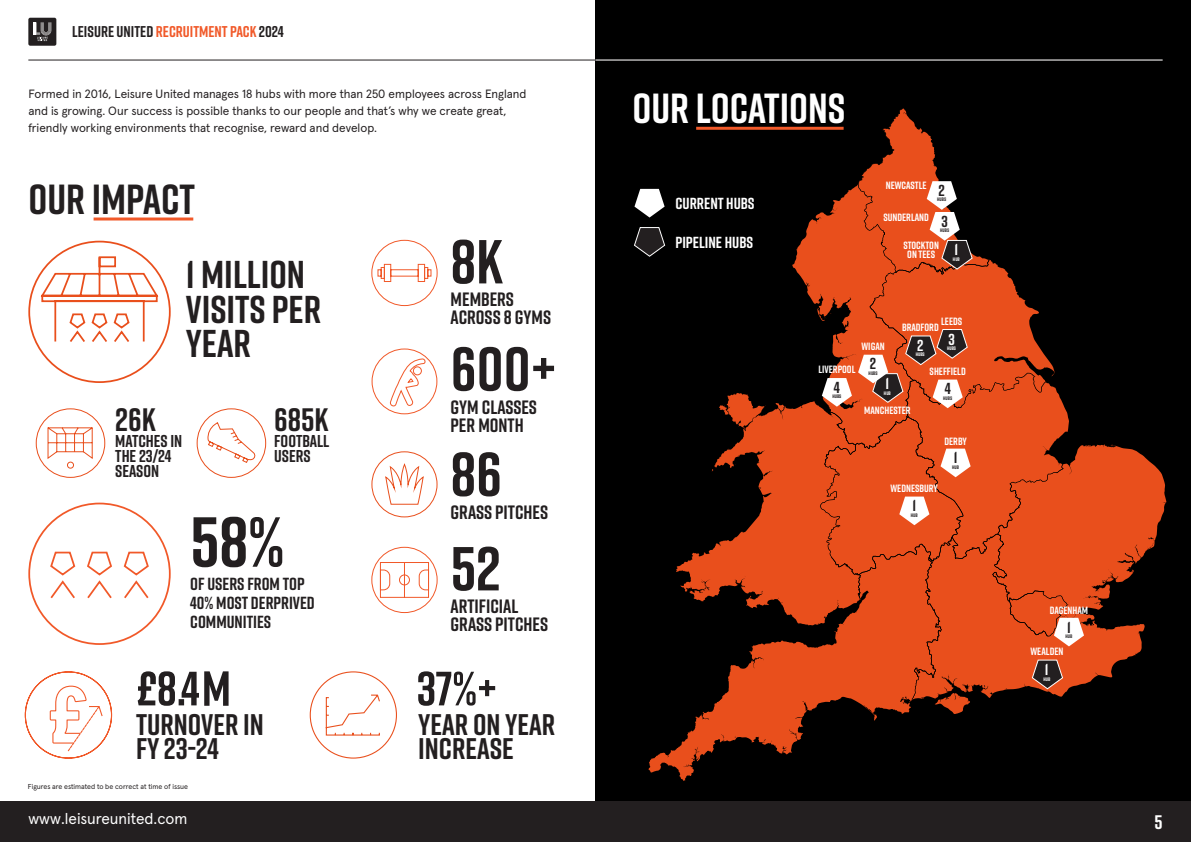
<style>
.page{position:relative;width:1191px;height:842px;background:#fff}
.page>*{position:absolute;margin:0;border:0;box-sizing:border-box;transform-origin:0 0}
.t1{font:700 70.6px "Rift";color:#231f20}
.t2{font:700 61.9px "Rift";color:#231f20}
.t3{font:700 42px "Rift";color:#fff}
.t4{font:700 42px "Rift";color:#231f20}
.t5{font:700 38.8px/33.4px "Rift";color:#231f20}
.t6{font:700 32.4px "Rift";color:#231f20}
.t7{font:700 29.8px "Rift";color:#231f20}
.t8{font:700 19.6px "Rift";color:#fff}
.t9{font:700 19.3px/18.1px "Rift";color:#231f20}
.t10{font:700 17.5px/19.1px "Rift";color:#231f20}
.t11{font:700 17.2px/15.3px "Rift";color:#231f20}
.t12{font:700 16px "Rift";color:#fff}
.t13{font:700 15.9px "Rift";color:#231f20}
.t14{font:700 15.9px "Rift";color:#fff}
.t15{font:700 15.6px "Rift";color:#231f20}
.t16{font:15.6px "Apercu Pro";color:#fff}
.t17{font:12px/17px "Apercu Pro";color:#231f20}
.t18{font:700 10.5px "Rift";color:#fff}
.t19{font:7.2px "Apercu Pro";color:#231f20}
.t20{font:700 5.1px "Rift";color:#231f20}
.t21{font:700 5.1px "Rift";color:#fff}
.s1{color:#f15929}
</style>
<div class="page">
<div style="left:595px;top:0;width:596px;height:813px;background:#000"></div>
<svg style="left:941px;top:700px;width:29px;height:14px"></svg>
<svg style="left:711px;top:393px;width:70px;height:151px"></svg>
<svg style="left:648px;top:544px;width:293px;height:237px"></svg>
<div style="left:0;top:801px;width:1191px;height:41px;background:#231f20"></div>
<div style="left:28px;top:18px;width:28px;height:28px;background:#231f20;border-radius:2px"></div>
<svg style="left:33px;top:22px;width:18px;height:19px"></svg>
<hr style="left:28px;top:60px;width:1134px;height:1px;background:#231f20">
<svg style="left:28px;top:502px;width:143px;height:143px"></svg>
<svg style="left:39px;top:255px;width:120px;height:87px"></svg>
<hr style="left:94px;top:217px;width:99px;height:3px;background:#f15929">
<hr style="left:595px;top:60px;width:567px;height:1px;background:#fff">
<hr style="left:696px;top:127px;width:147px;height:3px;background:#f15929">
<svg style="left:634px;top:189px;width:30px;height:29px"></svg>
<svg style="left:634px;top:227px;width:31px;height:30px"></svg>
<svg style="left:781px;top:108px;width:385px;height:592px"></svg>
<svg style="left:371px;top:239px;width:67px;height:67px"></svg>
<svg style="left:371px;top:546px;width:67px;height:67px"></svg>
<svg style="left:371px;top:451px;width:67px;height:67px"></svg>
<div style="left:36px;top:408px;width:69px;height:70px;border:1px solid #e94f1c;border-radius:50%"></div>
<svg style="left:47px;top:427px;width:46px;height:42px"></svg>
<div style="left:197px;top:408px;width:69px;height:70px;border:1px solid #e94f1c;border-radius:50%"></div>
<svg style="left:207px;top:422px;width:49px;height:41px"></svg>
<svg style="left:389px;top:358px;width:38px;height:50px"></svg>
<div style="left:372px;top:349px;width:65px;height:65px;border:1px solid #f15929;border-radius:50%"></div>
<svg style="left:418px;top:671px;width:77px;height:35px"></svg>
<svg style="left:24px;top:671px;width:89px;height:88px"></svg>
<svg style="left:325px;top:694px;width:55px;height:42px"></svg>
<svg style="left:138px;top:671px;width:90px;height:35px"></svg>
<p class="t15" style="left:72px;top:20px;width:213px">LEISURE UNITED <span class="s1">RECRUITMENT PACK</span> 2024</p>
<p class="t17" style="left:28px;top:85px;width:499px">Formed in 2016, Leisure United manages 18 hubs with more than 250 employees across England and is growing. Our success is possible thanks to our people and that’s why we create great, friendly working environments that recognise, reward and develop.</p>
<p class="t4" style="left:28px;top:169px;width:168px">OUR IMPACT</p>
<p class="t5" style="left:186px;top:257px;width:121px">1 MILLION</p>
<p class="t5" style="left:186px;top:292px;width:137px">VISITS PER<br>YEAR</p>
<p class="t6" style="left:115px;top:397px;width:42px">26K</p>
<p class="t11" style="left:115px;top:433px;width:69px">MATCHES IN<br>THE 23/24<br>SEASON</p>
<p class="t6" style="left:274px;top:397px;width:56px">685K</p>
<p class="t11" style="left:274px;top:433px;width:57px">FOOTBALL<br>USERS</p>
<p class="t1" style="left:190px;top:491px;width:96px">58%</p>
<p class="t10" style="left:190px;top:574px;width:126px">OF USERS FROM TOP<br>40% MOST DERPRIVED<br>COMMUNITIES</p>
<p class="t7" style="left:136px;top:703px;width:129px">TURNOVER IN</p>
<p class="t7" style="left:136px;top:727px;width:84px">FY 23-24</p>
<p class="t19" style="left:28px;top:781px;width:162px">Figures are estimated to be correct at time of issue</p>
<p class="t16" style="left:28px;top:807px;width:161px">www.leisureunited.com</p>
<p class="t2" style="left:450px;top:217px;width:54px">8K</p>
<p class="t9" style="left:450px;top:290px;width:102px">MEMBERS<br>ACROSS 8 GYMS</p>
<p class="t2" style="left:450px;top:325px;width:108px">600+</p>
<p class="t9" style="left:450px;top:397px;width:88px">GYM CLASSES<br>PER MONTH</p>
<p class="t2" style="left:450px;top:430px;width:53px">86</p>
<p class="t9" style="left:450px;top:503px;width:99px">GRASS PITCHES</p>
<p class="t2" style="left:450px;top:524px;width:51px">52</p>
<p class="t9" style="left:450px;top:597px;width:69px">ARTIFICIAL</p>
<p class="t9" style="left:450px;top:615px;width:99px">GRASS PITCHES</p>
<p class="t7" style="left:418px;top:703px;width:138px">YEAR ON YEAR</p>
<p class="t7" style="left:418px;top:727px;width:97px">INCREASE</p>
<p class="t3" style="left:632px;top:78px;width:214px">OUR LOCATIONS</p>
<p class="t12" style="left:675px;top:192px;width:81px">CURRENT HUBS</p>
<p class="t12" style="left:675px;top:231px;width:79px">PIPELINE HUBS</p>
<p class="t18" style="left:885px;top:178px;width:42px">NEWCASTLE</p>
<p class="t18" style="left:883px;top:210px;width:47px">SUNDERLAND</p>
<p class="t13" style="left:938px;top:179px;width:8px">2</p>
<p class="t20" style="left:937px;top:196px;width:10px">HUBS</p>
<p class="t13" style="left:941px;top:210px;width:8px">3</p>
<p class="t20" style="left:940px;top:227px;width:10px">HUBS</p>
<p class="t18" style="left:903px;top:238px;width:37px">STOCKTON</p>
<p class="t18" style="left:907px;top:247px;width:29px">ON TEES</p>
<p class="t14" style="left:954px;top:239px;width:5px">1</p>
<p class="t21" style="left:953px;top:255px;width:8px">HUB</p>
<p class="t18" style="left:941px;top:313px;width:23px">LEEDS</p>
<p class="t18" style="left:902px;top:320px;width:38px">BRADFORD</p>
<p class="t14" style="left:917px;top:334px;width:8px">2</p>
<p class="t21" style="left:915px;top:351px;width:10px">HUBS</p>
<p class="t14" style="left:948px;top:328px;width:8px">3</p>
<p class="t21" style="left:947px;top:345px;width:10px">HUBS</p>
<p class="t18" style="left:861px;top:339px;width:25px">WIGAN</p>
<p class="t13" style="left:870px;top:352px;width:8px">2</p>
<p class="t20" style="left:868px;top:369px;width:10px">HUBS</p>
<p class="t18" style="left:818px;top:361px;width:39px">LIVERPOOL</p>
<p class="t18" style="left:929px;top:364px;width:38px">SHEFFIELD</p>
<p class="t13" style="left:834px;top:376px;width:8px">4</p>
<p class="t20" style="left:832px;top:393px;width:10px">HUBS</p>
<p class="t14" style="left:885px;top:372px;width:5px">1</p>
<p class="t21" style="left:884px;top:389px;width:8px">HUB</p>
<p class="t18" style="left:864px;top:402px;width:48px">MANCHESTER</p>
<p class="t13" style="left:944px;top:377px;width:8px">4</p>
<p class="t20" style="left:943px;top:394px;width:10px">HUBS</p>
<p class="t18" style="left:944px;top:434px;width:24px">DERBY</p>
<p class="t13" style="left:953px;top:446px;width:5px">1</p>
<p class="t20" style="left:952px;top:463px;width:8px">HUB</p>
<p class="t18" style="left:890px;top:481px;width:49px">WEDNESBURY</p>
<p class="t13" style="left:912px;top:494px;width:5px">1</p>
<p class="t20" style="left:911px;top:511px;width:8px">HUB</p>
<p class="t18" style="left:1049px;top:603px;width:40px">DAGENHAM</p>
<p class="t13" style="left:1067px;top:615px;width:5px">1</p>
<p class="t20" style="left:1065px;top:632px;width:8px">HUB</p>
<p class="t18" style="left:1030px;top:644px;width:34px">WEALDEN</p>
<p class="t14" style="left:1045px;top:658px;width:5px">1</p>
<p class="t21" style="left:1043px;top:675px;width:8px">HUB</p>
<p class="t8" style="left:1154px;top:808px;width:10px">5</p>
</div>
